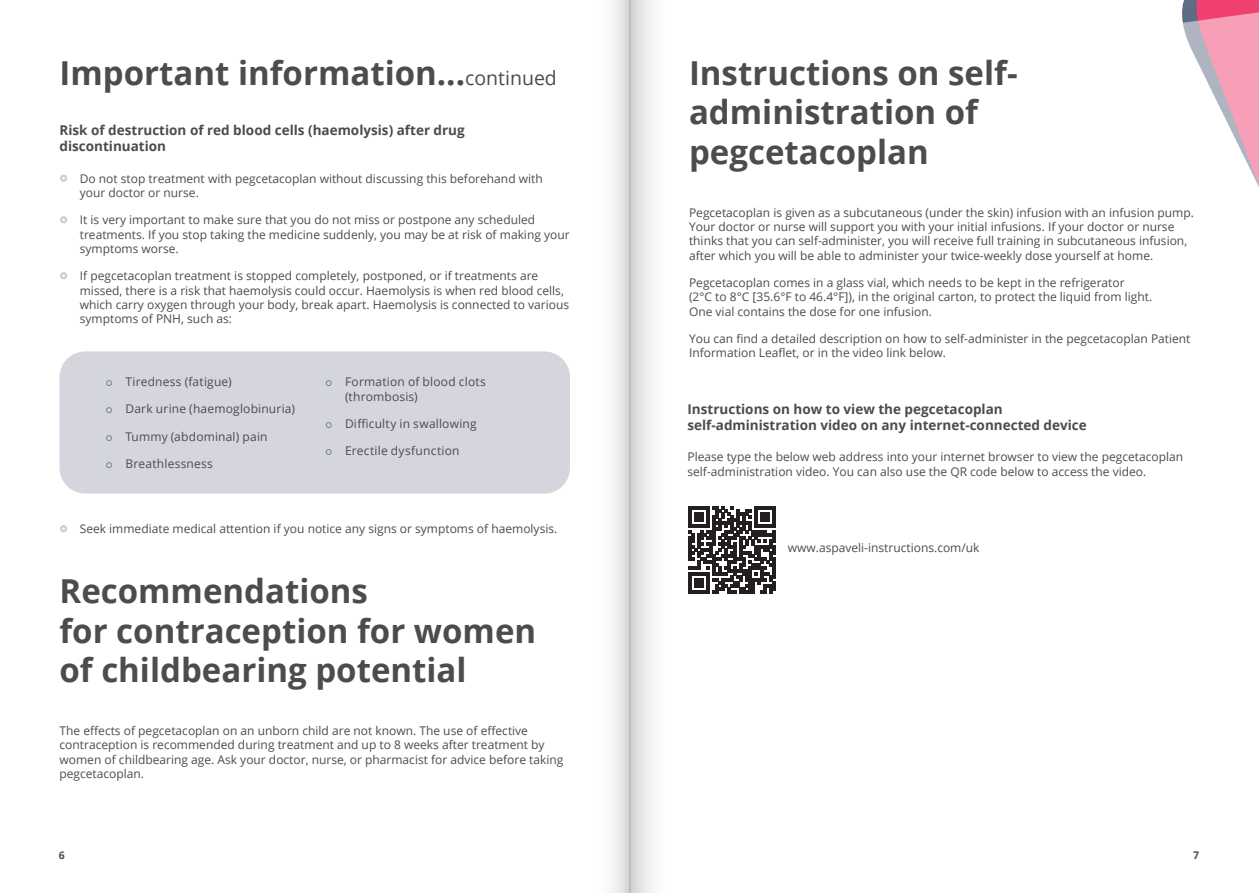
<style>
.page{position:relative;width:1259px;height:893px;background:#fff}
.page>*{position:absolute;margin:0;border:0;box-sizing:border-box;transform-origin:0 0}
.t1{font:700 33px/39.6px "Open Sans";color:#4b4c4d}
.t2{font:700 13.5px/16.2px "Open Sans";color:#4b4c4d}
.t3{font:12px/14.4px "Open Sans";color:#4b4c4d}
.t4{font:12px "Open Sans";letter-spacing:.02em;color:#4b4c4d}
.t5{font:700 10.5px "Open Sans";color:#4b4c4d}
.s1{font-weight:400;font-size:19.5px}
.s2{color:#c4c5cf}
.s3{color:#5e6c84}
</style>
<div class="page">
<svg style="left:1182px;top:0;width:77px;height:187px"></svg>
<div style="left:60px;top:351px;width:510px;height:143px;background:#d4d5dd;border-radius:26px"></div>
<svg style="left:688px;top:507px;width:88px;height:87px"></svg>
<svg style="left:613px;top:0;width:39px;height:893px;fill:#e7e7e7"></svg>
<hr style="left:629px;top:0;width:1px;height:893px;background:#231f20">
<h1 class="t1" style="left:60px;top:52px;width:499px">Important information...<span class="s1">continued</span></h1>
<p class="t2" style="left:60px;top:122px;width:407px">Risk of destruction of red blood cells (haemolysis) after drug discontinuation</p>
<p class="t3" style="left:80px;top:171px;width:464px;text-indent:-12px"><span class="s2">⚪</span> Do not stop treatment with pegcetacoplan without discussing this beforehand with your doctor or nurse.</p>
<p class="t3" style="left:80px;top:212px;width:491px;text-indent:-12px"><span class="s2">⚪</span> It is very important to make sure that you do not miss or postpone any scheduled treatments. If you stop taking the medicine suddenly, you may be at risk of making your symptoms worse.</p>
<p class="t3" style="left:80px;top:268px;width:491px;text-indent:-12px"><span class="s2">⚪</span> If pegcetacoplan treatment is stopped completely, postponed, or if treatments are missed, there is a risk that haemolysis could occur. Haemolysis is when red blood cells, which carry oxygen through your body, break apart. Haemolysis is connected to various symptoms of PNH, such as:</p>
<p class="t4" style="left:105px;top:374px;width:128px"><span class="s3">⚪</span> Tiredness (fatigue)</p>
<p class="t3" style="left:105px;top:401px;width:191px"><span class="s3">⚪</span> Dark urine (haemoglobinuria)</p>
<p class="t3" style="left:105px;top:429px;width:164px"><span class="s3">⚪</span> Tummy (abdominal) pain</p>
<p class="t4" style="left:105px;top:455px;width:109px"><span class="s3">⚪</span> Breathlessness</p>
<p class="t3" style="left:345px;top:374px;width:142px;text-indent:-20px"><span class="s3">⚪</span> Formation of blood clots (thrombosis)</p>
<p class="t3" style="left:325px;top:416px;width:153px"><span class="s3">⚪</span> Difficulty in swallowing</p>
<p class="t4" style="left:325px;top:442px;width:136px"><span class="s3">⚪</span> Erectile dysfunction</p>
<p class="t3" style="left:68px;top:521px;width:491px"><span class="s2">⚪</span> Seek immediate medical attention if you notice any signs or symptoms of haemolysis.</p>
<h1 class="t1" style="left:60px;top:570px;width:478px">Recommendations<br>for contraception for women of childbearing potential</h1>
<p class="t3" style="left:60px;top:723px;width:505px">The effects of pegcetacoplan on an unborn child are not known. The use of effective contraception is recommended during treatment and up to 8 weeks after treatment by women of childbearing age. Ask your doctor, nurse, or pharmacist for advice before taking pegcetacoplan.</p>
<h1 class="t1" style="left:689px;top:52px;width:330px">Instructions on self&shy;administration of pegcetacoplan</h1>
<p class="t3" style="left:689px;top:205px;width:506px">Pegcetacoplan is given as a subcutaneous (under the skin) infusion with an infusion pump.<br>Your doctor or nurse will support you with your initial infusions. If your doctor or nurse thinks that you can self-administer, you will receive full training in subcutaneous infusion, after which you will be able to administer your twice-weekly dose yourself at home.</p>
<p class="t3" style="left:689px;top:275px;width:464px">Pegcetacoplan comes in a glass vial, which needs to be kept in the refrigerator<br>(2°C to 8°C [35.6°F to 46.4°F]), in the original carton, to protect the liquid from light.<br>One vial contains the dose for one infusion.</p>
<p class="t3" style="left:689px;top:331px;width:503px">You can find a detailed description on how to self-administer in the pegcetacoplan Patient<br>Information Leaflet, or in the video link below.</p>
<p class="t2" style="left:687px;top:400px;width:401px">Instructions on how to view the pegcetacoplan self-administration video on any internet-connected device</p>
<p class="t3" style="left:687px;top:449px;width:497px">Please type the below web address into your internet browser to view the pegcetacoplan self-administration video. You can also use the QR code below to access the video.</p>
<p class="t3" style="left:788px;top:540px;width:193px">www.aspaveli-instructions.com/uk</p>
<p class="t5" style="left:59px;top:848px;width:7px">6</p>
<p class="t5" style="left:1193px;top:848px;width:7px">7</p>
</div>
